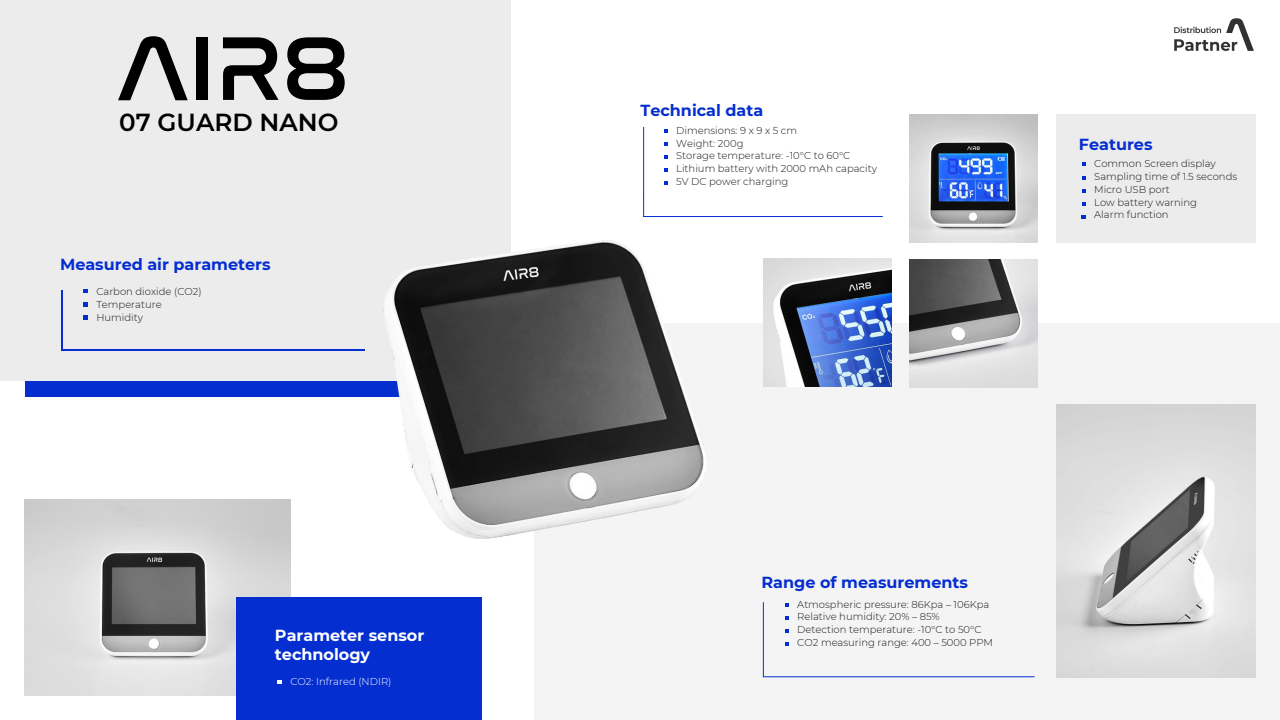
<style>
.page{position:relative;width:1280px;height:720px;background:#fff}
.page>*{position:absolute;margin:0;border:0;box-sizing:border-box;transform-origin:0 0}
.t1{font:600 24.6px "Montserrat";color:#000}
.t2{font:700 16px "Montserrat";color:#052ed1}
.t3{font:700 16px/18.8px "Montserrat";color:#fff}
.t4{font:300 10px/12.8px "Montserrat";color:#171615}
.t5{font:300 10px "Montserrat";color:#fff}
</style>
<div class="page">
<img style="left:25px;top:499px;width:266px;height:197px">
<div style="left:25px;top:282px;width:398px;height:115px;background:#052ed1"></div>
<div style="left:0;top:0;width:510px;height:380px;background:#ececec"></div>
<div style="left:236px;top:598px;width:245px;height:122px;background:#052ed1"></div>
<div style="left:534px;top:323px;width:746px;height:397px;background:#f4f4f4"></div>
<img style="left:1056px;top:404px;width:199px;height:273px">
<img style="left:364px;top:225px;width:343px;height:314px">
<hr style="left:62px;top:290px;width:1px;height:60px;background:#052ed1">
<hr style="left:62px;top:350px;width:303px;height:1px;background:#052ed1">
<img style="left:909px;top:259px;width:129px;height:128px">
<div style="left:1056px;top:115px;width:199px;height:128px;background:#ececec"></div>
<svg style="left:1082px;top:176px;width:3px;height:4px"></svg>
<svg style="left:1082px;top:189px;width:3px;height:4px"></svg>
<svg style="left:1082px;top:202px;width:3px;height:4px"></svg>
<img style="left:909px;top:115px;width:129px;height:128px">
<img style="left:763px;top:259px;width:129px;height:128px">
<svg style="left:83px;top:289px;width:4px;height:4px"></svg>
<svg style="left:83px;top:302px;width:4px;height:4px"></svg>
<svg style="left:83px;top:316px;width:4px;height:4px"></svg>
<svg style="left:118px;top:36px;width:70px;height:64px"></svg>
<div style="left:197px;top:37px;width:11px;height:63px;background:#000"></div>
<svg style="left:223px;top:37px;width:55px;height:63px"></svg>
<svg style="left:278px;top:680px;width:4px;height:4px"></svg>
<svg style="left:287px;top:37px;width:58px;height:63px"></svg>
<svg style="left:643px;top:127px;width:239px;height:90px"></svg>
<svg style="left:763px;top:602px;width:271px;height:75px"></svg>
<svg style="left:1081px;top:215px;width:4px;height:4px"></svg>
<img style="left:1174px;top:18px;width:80px;height:33px">
<p class="t1" style="left:119px;top:107px;width:221px">07 GUARD NANO</p>
<p class="t2" style="left:60px;top:254px;width:212px">Measured air parameters</p>
<p class="t4" style="left:96px;top:285px;width:107px">Carbon dioxide (CO2)<br>Temperature<br>Humidity</p>
<p class="t3" style="left:275px;top:626px;width:151px">Parameter sensor technology</p>
<p class="t5" style="left:290px;top:675px;width:103px">CO2: Infrared (NDIR)</p>
<p class="t2" style="left:640px;top:101px;width:124px">Technical data</p>
<p class="t4" style="left:676px;top:124px;width:122px">Dimensions: 9 x 9 x 5 cm</p>
<p class="t4" style="left:676px;top:137px;width:69px">Weight: 200g</p>
<p class="t4" style="left:676px;top:149px;width:202px">Storage temperature: -10°C to 60°C<br>Lithium battery with 2000 mAh capacity<br>5V DC power charging</p>
<p class="t2" style="left:1078px;top:134px;width:75px">Features</p>
<p class="t4" style="left:1094px;top:157px;width:144px">Common Screen display<br>Sampling time of 1.5 seconds<br>Micro USB port</p>
<p class="t4" style="left:1094px;top:196px;width:104px">Low battery warning</p>
<p class="t4" style="left:1094px;top:209px;width:76px">Alarm function</p>
<p class="t2" style="left:761px;top:573px;width:208px">Range of measurements</p>
<p class="t4" style="left:797px;top:598px;width:193px">Atmospheric pressure: 86Kpa – 106Kpa<br>Relative humidity: 20% – 85%</p>
<p class="t4" style="left:797px;top:623px;width:197px">Detection temperature: -10°C to 50°C<br>CO2 measuring range: 400 – 5000 PPM</p>
</div>
